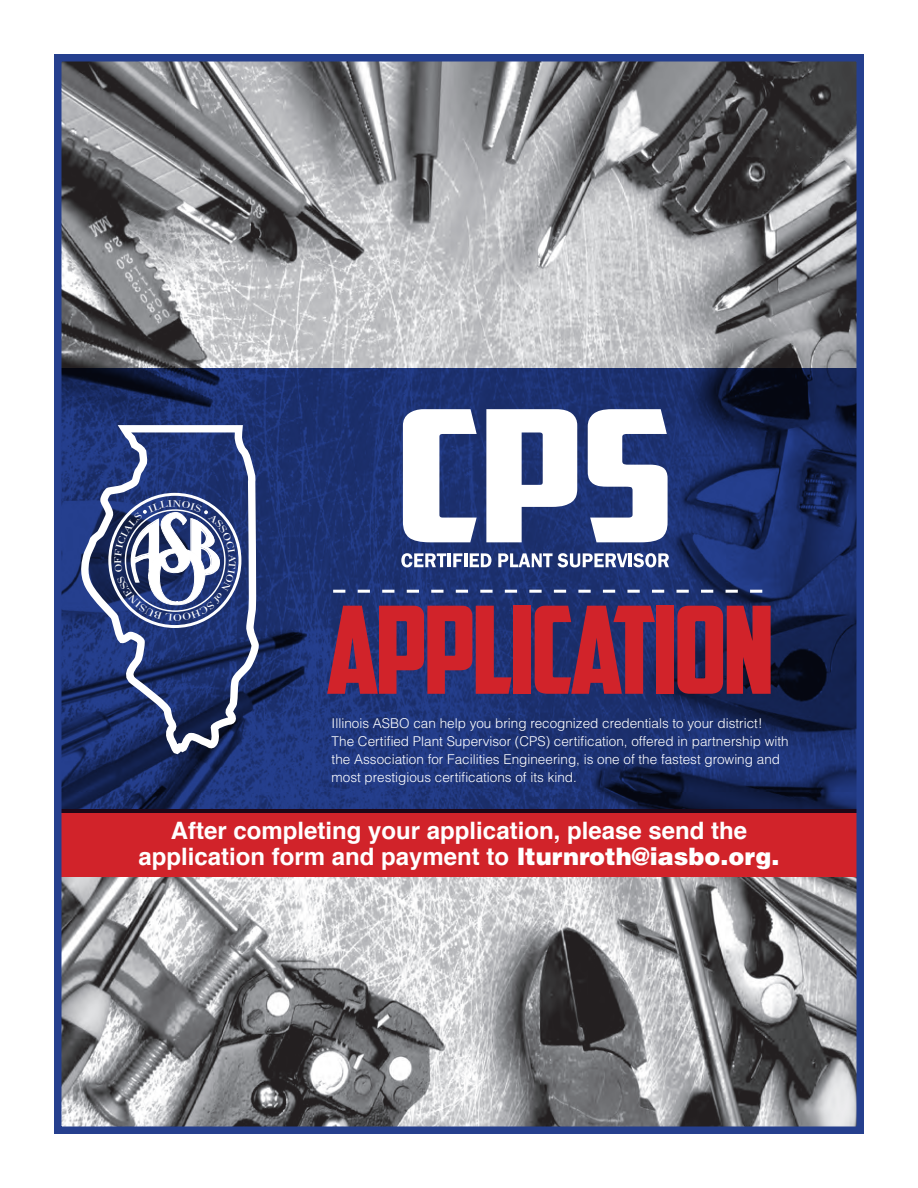
<style>
.page{position:relative;width:918px;height:1188px;background:#fff}
.page>*{position:absolute;margin:0;border:0;box-sizing:border-box;transform-origin:0 0}
.t1{font:121.5px "American Captain";letter-spacing:-.03em;color:#d1232a}
.t2{font:700 24px/25.5px "Helvetica";color:#fff;text-align:center}
.t3{font:300 13.5px/18px "Helvetica";color:#fff}
.t4{font:10.05px "Bodoni";color:#fff;scale:1.34 1}
.s1{font-weight:900}
</style>
<div class="page">
<img style="left:63px;top:63px;width:792px;height:1062px">
<div style="left:57px;top:810px;width:804px;height:67px;background:#d1232a"></div>
<svg style="left:63px;top:368px;width:792px;height:445px;background:#1a2d68"></svg>
<svg style="left:72px;top:421px;width:193px;height:347px;background:#3a4b80"></svg>
<div style="left:108px;top:493px;width:133px;height:135px;border:3px solid #fff;border-radius:50%"></div>
<div style="left:54px;top:54px;width:810px;height:1080px;border:8px solid #253f8e"></div>
<svg style="left:333px;top:590px;width:429px;height:3px"></svg>
<svg style="left:403px;top:409px;width:74px;height:133px"></svg>
<svg style="left:486px;top:409px;width:91px;height:133px"></svg>
<svg style="left:588px;top:409px;width:80px;height:133px"></svg>
<svg style="left:401px;top:553px;width:45px;height:14px"></svg>
<hr style="left:448px;top:553px;width:3px;height:14px;background:#fff">
<svg style="left:453px;top:553px;width:10px;height:14px"></svg>
<hr style="left:464px;top:553px;width:3px;height:14px;background:#fff">
<svg style="left:470px;top:553px;width:21px;height:14px"></svg>
<svg style="left:498px;top:553px;width:171px;height:14px"></svg>
<svg style="left:114px;top:500px;width:122px;height:141px"></svg>
<p class="t4" style="left:112px;top:564px;width:7px;rotate:-90deg">F</p>
<p class="t1" style="left:326px;top:577px;width:450px">APPLICATION</p>
<p class="t3" style="left:332px;top:714px;width:459px">Illinois ASBO can help you bring recognized credentials to your district!<br>The Certified Plant Supervisor (CPS) certification, offered in partnership with the Association for Facilities Engineering, is one of the fastest growing and most prestigious certifications of its kind.</p>
<p class="t2" style="left:139px;top:818px;width:642px">After completing your application, please send the application form and payment to <span class="s1">lturnroth@iasbo.org.</span></p>
</div>
